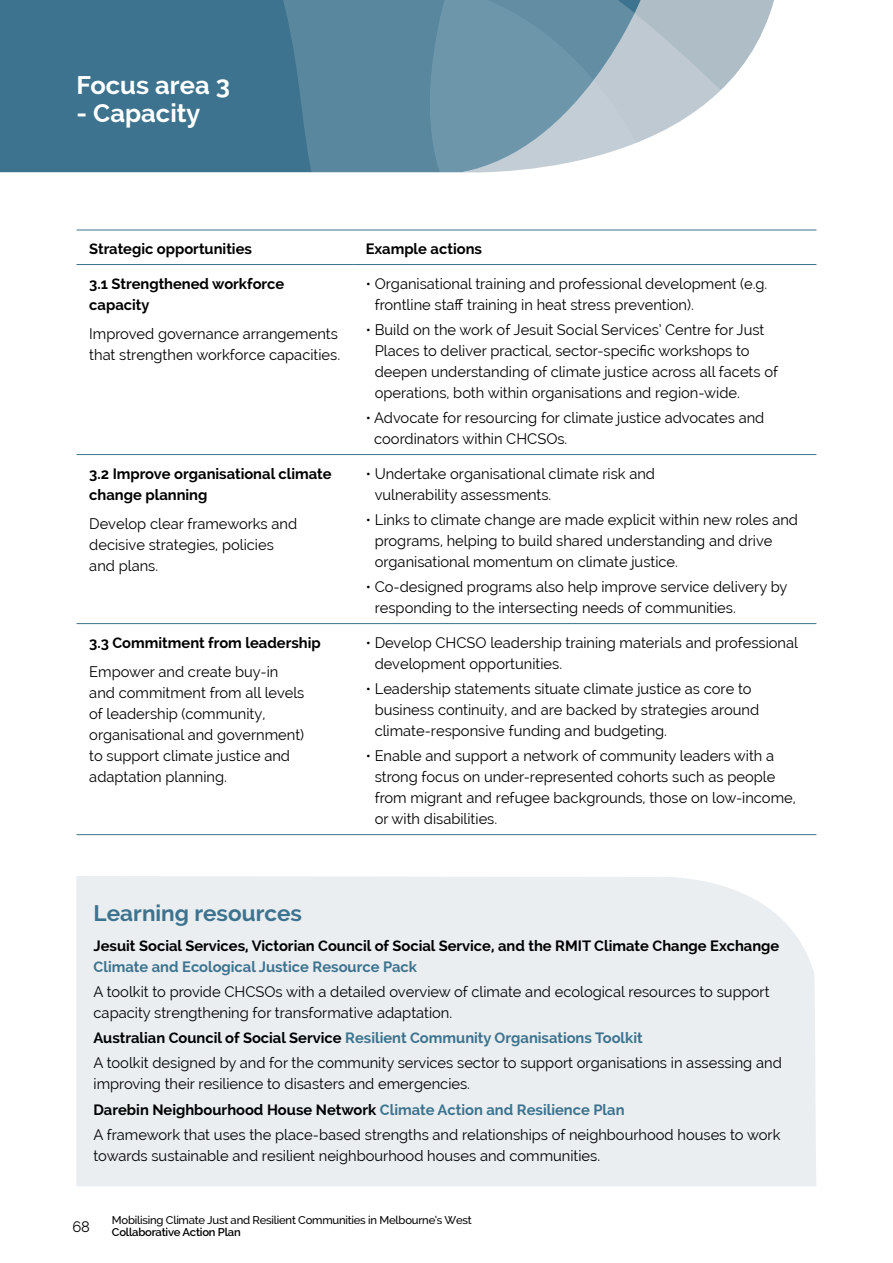
<style>
.page{position:relative;width:893px;height:1263px;background:#fff}
.page>*{position:absolute;margin:0;border:0;box-sizing:border-box;transform-origin:0 0}
.Big_heading{font:700 25.5px "Raleway";color:#fff}
.Middle_Heading{font:700 22.5px "Raleway";color:#3d738e}
.TEXT{font:15px/21px "Raleway";color:#000}
.TEXT-2{font:700 15px/21px "Raleway";color:#000}
.TEXT-3{font:700 15px "Raleway";color:#3d738e}
.t1{font:500 11.25px "Raleway";letter-spacing:-.02em;color:#000}
.t2{font:600 11.25px "Raleway";letter-spacing:-.02em;color:#000}
.s1{color:#3d738e}
.s2{color:#000}
</style>
<div class="page">
<div style="left:76px;top:876px;width:740px;height:310px;background:#eaeef1"></div>
<div style="left:0;top:0;width:266px;height:172px;background:#3d738e"></div>
<svg style="left:266px;top:0;width:182px;height:173px;fill:#59879e"></svg>
<svg style="left:448px;top:0;width:326px;height:173px"></svg>
<hr style="left:77px;top:230px;width:276px;height:1px;background:#3d738e">
<hr style="left:353px;top:230px;width:463px;height:1px;background:#3d738e">
<hr style="left:77px;top:264px;width:276px;height:1px;background:#3d738e">
<hr style="left:353px;top:264px;width:463px;height:1px;background:#3d738e">
<hr style="left:77px;top:454px;width:276px;height:1px;background:#3d738e">
<hr style="left:353px;top:454px;width:463px;height:1px;background:#3d738e">
<hr style="left:77px;top:623px;width:276px;height:1px;background:#3d738e">
<hr style="left:353px;top:623px;width:463px;height:1px;background:#3d738e">
<hr style="left:77px;top:834px;width:276px;height:1px;background:#3d738e">
<hr style="left:353px;top:834px;width:463px;height:1px;background:#3d738e">
<p class="Big_heading" style="left:77px;top:70px;width:155px">Focus area 3</p>
<p class="Big_heading" style="left:77px;top:99px;width:125px">- Capacity</p>
<p class="TEXT-2" style="left:89px;top:239px;width:164px">Strategic opportunities</p>
<p class="TEXT-2" style="left:366px;top:239px;width:118px">Example actions</p>
<p class="TEXT-2" style="left:89px;top:273px;width:197px">3.1 Strengthened workforce capacity</p>
<p class="TEXT" style="left:89px;top:323px;width:252px">Improved governance arrangements that strengthen workforce capacities.</p>
<p class="TEXT" style="left:375px;top:273px;width:394px;text-indent:-9px">• Organisational training and professional development (e.g. frontline staff training in heat stress prevention).</p>
<p class="TEXT" style="left:375px;top:319px;width:405px;text-indent:-9px">• Build on the work of Jesuit Social Services’ Centre for Just Places to deliver practical, sector-specific workshops to deepen understanding of climate justice across all facets of operations, both within organisations and region-wide.</p>
<p class="TEXT" style="left:374px;top:407px;width:392px;text-indent:-9px">• Advocate for resourcing for climate justice advocates and coordinators within CHCSOs.</p>
<p class="TEXT-2" style="left:89px;top:463px;width:244px">3.2 Improve organisational climate change planning</p>
<p class="TEXT" style="left:89px;top:513px;width:209px">Develop clear frameworks and decisive strategies, policies and plans.</p>
<p class="TEXT-2" style="left:89px;top:632px;width:233px">3.3 Commitment from leadership</p>
<p class="TEXT" style="left:89px;top:662px;width:217px">Empower and create buy-in and commitment from all levels of leadership (community, organisational and government) to support climate justice and adaptation planning.</p>
<p class="TEXT" style="left:375px;top:463px;width:282px;text-indent:-9px">• Undertake organisational climate risk and vulnerability assessments.</p>
<p class="TEXT" style="left:375px;top:509px;width:425px;text-indent:-9px">• Links to climate change are made explicit within new roles and programs, helping to build shared understanding and drive organisational momentum on climate justice.</p>
<p class="TEXT" style="left:375px;top:576px;width:414px;text-indent:-9px">• Co-designed programs also help improve service delivery by responding to the intersecting needs of communities.</p>
<p class="TEXT" style="left:375px;top:632px;width:425px;text-indent:-9px">• Develop CHCSO leadership training materials and professional development opportunities.</p>
<p class="TEXT" style="left:375px;top:678px;width:386px;text-indent:-9px">• Leadership statements situate climate justice as core to business continuity, and are backed by strategies around climate-responsive funding and budgeting.</p>
<p class="TEXT" style="left:375px;top:746px;width:423px;text-indent:-9px">• Enable and support a network of community leaders with a strong focus on under-represented cohorts such as people from migrant and refugee backgrounds, those on low-income, or with disabilities.</p>
<p class="Middle_Heading" style="left:94px;top:900px;width:210px">Learning resources</p>
<p class="TEXT-2" style="left:94px;top:935px;width:687px">Jesuit Social Services, Victorian Council of Social Service, and the RMIT Climate Change Exchange<br><span class="s1">Climate and Ecological Justice Resource Pack</span></p>
<p class="TEXT" style="left:94px;top:981px;width:677px">A toolkit to provide CHCSOs with a detailed overview of climate and ecological resources to support capacity strengthening for transformative adaptation.</p>
<p class="TEXT-3" style="left:94px;top:1029px;width:551px"><span class="s2">Australian Council of Social Service</span> Resilient Community Organisations Toolkit</p>
<p class="TEXT" style="left:94px;top:1052px;width:690px">A toolkit designed by and for the community services sector to support organisations in assessing and improving their resilience to disasters and emergencies.</p>
<p class="TEXT-2" style="left:94px;top:1099px;width:532px">Darebin Neighbourhood House Network <span class="s1">Climate Action and Resilience Plan</span></p>
<p class="TEXT" style="left:94px;top:1124px;width:688px">A framework that uses the place-based strengths and relationships of neighbourhood houses to work towards sustainable and resilient neighbourhood houses and communities.</p>
<p class="TEXT" style="left:72px;top:1216px;width:19px">68</p>
<p class="t1" style="left:112px;top:1214px;width:361px">Mobilising Climate Just and Resilient Communities in Melbourne’s West</p>
<p class="t2" style="left:112px;top:1226px;width:130px">Collaborative Action Plan</p>
</div>
